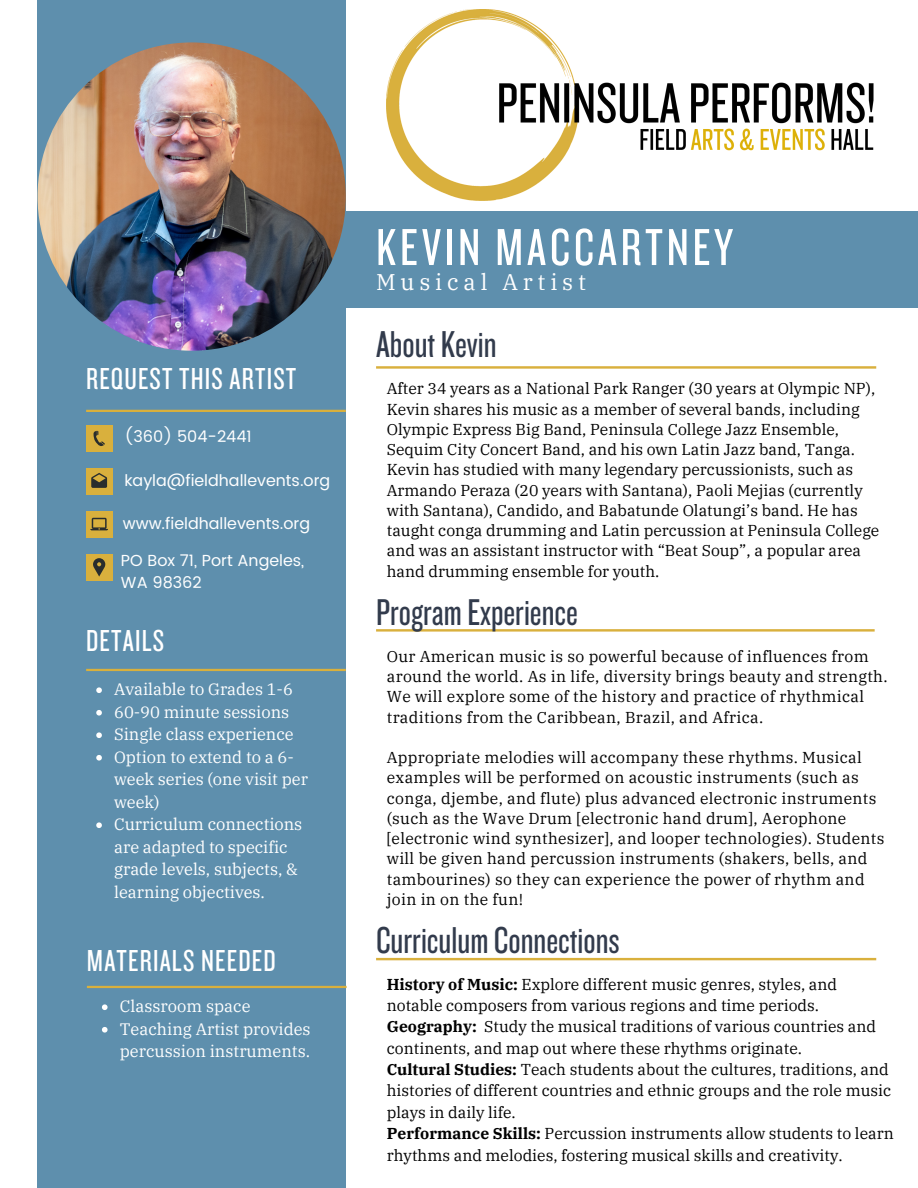
<style>
.page{position:relative;width:918px;height:1188px;background:#fff}
.page>*{position:absolute;margin:0;border:0;box-sizing:border-box;transform-origin:0 0}
.t1{font:54px "Knockout HTF28 Junior Featherwt";letter-spacing:.07em;color:#fff}
.t2{font:38.85px "Knockout HTF28 Junior Featherwt";color:#323b4c}
.t3{font:38.7px "Knockout HTF28 Junior Featherwt";color:#323b4c}
.t4{font:31.5px "Knockout HTF28 Junior Featherwt";letter-spacing:.035em;color:#fff}
.t5{font:22.5px "IBM Plex Serif";letter-spacing:.215em;color:#fff}
.t6{font:16.5px/22.5px "IBM Plex Serif";letter-spacing:-.005em;color:#fff}
.t7{font:16.05px/21.3px "Poppins";color:#fff}
.t8{font:15.75px/20.2px "IBM Plex Serif";color:#000}
.t9{font:15.75px/20.2px "IBM Plex Serif";letter-spacing:.02em;color:#000}
.s1{font-weight:700}
</style>
<div class="page">
<div style="left:38px;top:0;width:308px;height:1188px;background:#5e8fad"></div>
<div style="left:293px;top:211px;width:625px;height:97px;background:#5e8fad"></div>
<img style="left:387px;top:10px;width:487px;height:191px">
<div style="left:86px;top:554px;width:26px;height:26px;background:#d9b03d"></div>
<svg style="left:93px;top:558px;width:12px;height:19px"></svg>
<div style="left:86px;top:426px;width:26px;height:26px;background:#d9b03d"></div>
<svg style="left:93px;top:431px;width:12px;height:15px"></svg>
<div style="left:86px;top:469px;width:26px;height:26px;background:#d9b03d"></div>
<svg style="left:91px;top:473px;width:16px;height:15px"></svg>
<div style="left:86px;top:511px;width:26px;height:27px;background:#d9b03d"></div>
<svg style="left:90px;top:518px;width:18px;height:12px"></svg>
<hr style="left:86px;top:410px;width:260px;height:2px;background:#d9b03d">
<hr style="left:86px;top:669px;width:260px;height:2px;background:#d9b03d">
<hr style="left:376px;top:366px;width:500px;height:3px;background:#d9b03d">
<hr style="left:376px;top:629px;width:499px;height:3px;background:#d9b03d">
<hr style="left:87px;top:986px;width:260px;height:2px;background:#d9b03d">
<img style="left:38px;top:42px;width:308px;height:309px;border-radius:50%">
<hr style="left:376px;top:958px;width:500px;height:2px;background:#d9b03d">
<svg style="left:96px;top:687px;width:6px;height:6px"></svg>
<svg style="left:96px;top:710px;width:6px;height:6px"></svg>
<svg style="left:96px;top:732px;width:6px;height:6px"></svg>
<svg style="left:96px;top:755px;width:6px;height:6px"></svg>
<svg style="left:96px;top:822px;width:6px;height:6px"></svg>
<svg style="left:102px;top:1004px;width:6px;height:6px"></svg>
<svg style="left:102px;top:1027px;width:6px;height:6px"></svg>
<p class="t4" style="left:86px;top:363px;width:212px">REQUEST THIS ARTIST</p>
<p class="t7" style="left:124px;top:426px;width:129px">(360) 504-2441</p>
<p class="t7" style="left:124px;top:470px;width:207px">kayla@fieldhallevents.org</p>
<p class="t7" style="left:123px;top:513px;width:189px">www.fieldhallevents.org</p>
<p class="t7" style="left:121px;top:550px;width:185px">PO Box 71, Port Angeles,<br>WA 98362</p>
<p class="t4" style="left:86px;top:625px;width:80px">DETAILS</p>
<p class="t6" style="left:114px;top:678px;width:180px">Available to Grades 1-6</p>
<p class="t6" style="left:114px;top:700px;width:177px">60-90 minute sessions</p>
<p class="t6" style="left:114px;top:723px;width:181px">Single class experience</p>
<p class="t6" style="left:114px;top:745px;width:195px">Option to extend to a 6- week series (one visit per week)</p>
<p class="t6" style="left:114px;top:813px;width:190px">Curriculum connections are adapted to specific grade levels, subjects, &amp; learning objectives.</p>
<p class="t4" style="left:87px;top:945px;width:190px">MATERIALS NEEDED</p>
<p class="t6" style="left:120px;top:995px;width:132px">Classroom space</p>
<p class="t6" style="left:120px;top:1017px;width:192px">Teaching Artist provides percussion instruments.</p>
<p class="t1" style="left:376px;top:220px;width:358px">KEVIN MACCARTNEY</p>
<p class="t5" style="left:376px;top:267px;width:211px">Musical Artist</p>
<p class="t2" style="left:376px;top:325px;width:122px">AboutKevin</p>
<p class="t8" style="left:387px;top:378px;width:494px">After 34 years as a National Park Ranger (30 years at Olympic NP), Kevin shares his music as a member of several bands, including Olympic Express Big Band, Peninsula College Jazz Ensemble, Sequim City Concert Band, and his own Latin Jazz band, Tanga.<br>Kevin has studied with many legendary percussionists, such as Armando Peraza (20 years with Santana), Paoli Mejias (currently with Santana), Candido, and Babatunde Olatungi’s band. He has taught conga drumming and Latin percussion at Peninsula College and was an assistant instructor with “Beat Soup”, a popular area hand drumming ensemble for youth.</p>
<p class="t3" style="left:376px;top:593px;width:203px">Program Experience</p>
<p class="t9" style="left:387px;top:646px;width:502px">Our American music is so powerful because of influences from around the world. As in life, diversity brings beauty and strength.<br>We will explore some of the history and practice of rhythmical traditions from the Caribbean, Brazil, and Africa.</p>
<p class="t9" style="left:387px;top:747px;width:499px">Appropriate melodies will accompany these rhythms. Musical examples will be performed on acoustic instruments (such as conga, djembe, and flute) plus advanced electronic instruments (such as the Wave Drum [electronic hand drum], Aerophone [electronic wind synthesizer], and looper technologies). Students will be given hand percussion instruments (shakers, bells, and tambourines) so they can experience the power of rhythm and join in on the fun!</p>
<p class="t2" style="left:376px;top:921px;width:245px">Curriculum Connections</p>
<p class="t8" style="left:387px;top:973px;width:452px;line-height:21.3px"><span class="s1">History of Music:</span> Explore different music genres, styles, and notable composers from various regions and time periods.</p>
<p class="t8" style="left:387px;top:1016px;width:491px;line-height:21.3px"><span class="s1">Geography:</span> Study the musical traditions of various countries and continents, and map out where these rhythms originate.</p>
<p class="t8" style="left:387px;top:1059px;width:506px;line-height:21.3px"><span class="s1">Cultural Studies:</span> Teach students about the cultures, traditions, and histories of different countries and ethnic groups and the role music plays in daily life.</p>
<p class="t8" style="left:387px;top:1123px;width:508px;line-height:21.3px"><span class="s1">Performance Skills:</span> Percussion instruments allow students to learn rhythms and melodies, fostering musical skills and creativity.</p>
</div>
